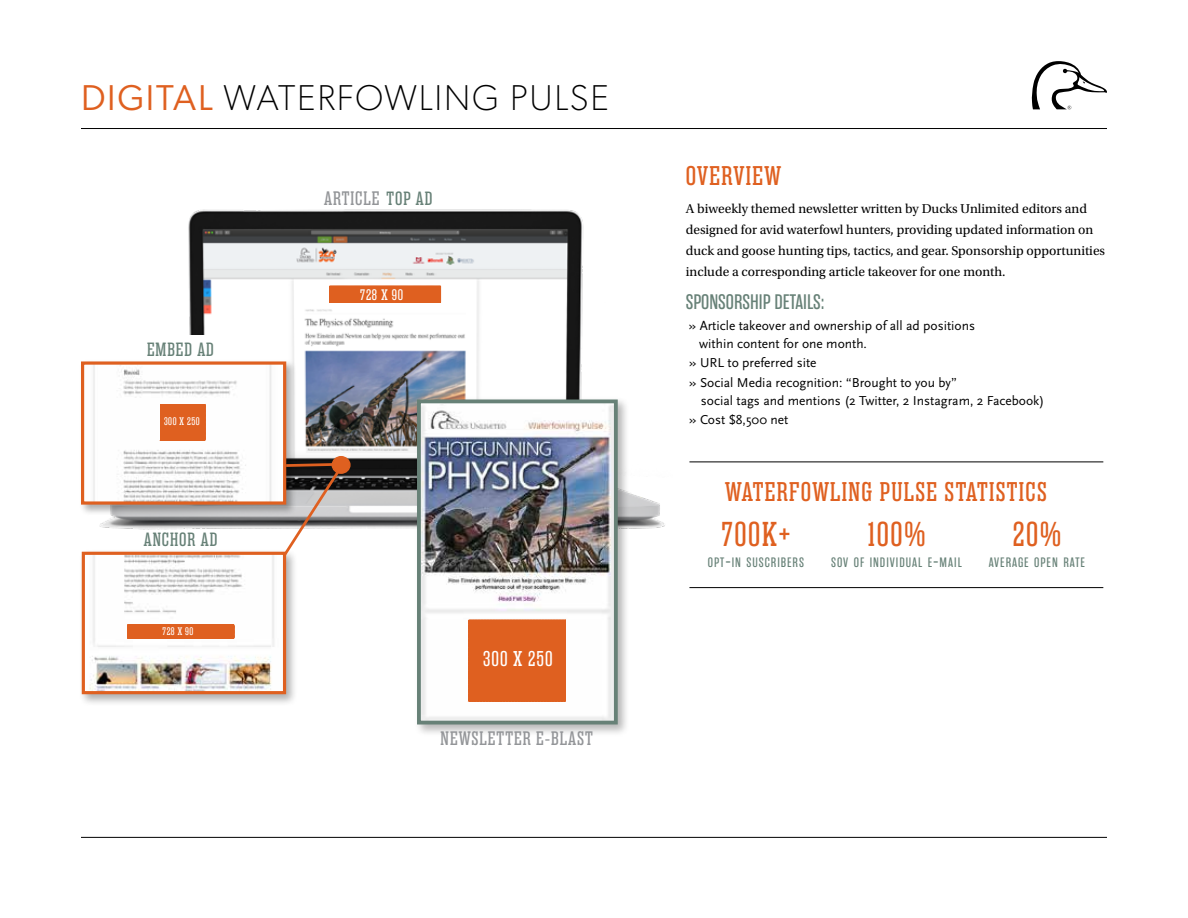
<style>
.page{position:relative;width:1188px;height:918px;background:#fff}
.page>*{position:absolute;margin:0;border:0;box-sizing:border-box;transform-origin:0 0}
.t1{font:100 36px "Gibson";letter-spacing:.05em;color:#000}
.t2{font:34.5px "Rama Slab E";letter-spacing:.05em;color:#df6020}
.t3{font:27px "Rama Slab E";letter-spacing:.05em;color:#df6020}
.t4{font:21.45px "Rama Slab E";letter-spacing:.05em;color:#fff}
.t5{font:21px "Rama Gothic E";color:#678177}
.t6{font:19.5px "Rama Slab E";letter-spacing:.05em;color:#939598}
.t7{font:19.2px "Rama Slab E";letter-spacing:.05em;color:#678177}
.t8{font:15.3px "Rama Slab E";color:#fff}
.t9{font:13.65px "Rama Gothic E";letter-spacing:.07em;color:#678177}
.t10{font:13.5px/21px "Utopia Std";color:#000}
.t11{font:13.5px/19.5px "Scala Sans OT";color:#000}
.t12{font:10.95px "Rama Slab E";letter-spacing:.05em;color:#fff}
.s1{font-weight:400;color:#df6020}
.s2{font-size:19.2px;color:#678177}
.s3{font-size:19.5px}
</style>
<div class="page">
<hr style="left:81px;top:128px;width:1026px;height:1px;background:#000">
<hr style="left:81px;top:837px;width:1026px;height:1px;background:#000">
<svg style="left:1032px;top:61px;width:75px;height:48px"></svg>
<img style="left:100px;top:209px;width:565px;height:321px">
<div style="left:330px;top:286px;width:111px;height:17px;background:#df6020"></div>
<div style="left:124px;top:335px;width:107px;height:33px;background:#fff"></div>
<div style="left:79px;top:549px;width:219px;height:157px;background:#000;opacity:.32"></div>
<img style="left:86px;top:556px;width:196px;height:134px">
<div style="left:82px;top:552px;width:204px;height:142px;border:3px solid #df6020"></div>
<svg style="left:127px;top:625px;width:107px;height:13px"></svg>
<div style="left:79px;top:359px;width:218px;height:156px;background:#000;opacity:.32"></div>
<img style="left:85px;top:365px;width:197px;height:136px">
<div style="left:81px;top:361px;width:205px;height:144px;border:3px solid #df6020"></div>
<div style="left:160px;top:405px;width:45px;height:36px;background:#df6020"></div>
<svg style="left:281px;top:455px;width:69px;height:104px"></svg>
<div style="left:332px;top:457px;width:18px;height:16px;background:#df6020;border-radius:50%"></div>
<div style="left:332px;top:456px;width:19px;height:18px;border:1px solid #df6020;border-radius:50%"></div>
<div style="left:414px;top:396px;width:216px;height:340px;background:#000;opacity:.29"></div>
<img style="left:415px;top:398px;width:205px;height:328px">
<div style="left:468px;top:620px;width:98px;height:82px;background:#df6020"></div>
<hr style="left:689px;top:462px;width:414px;height:1px;background:#000">
<hr style="left:689px;top:587px;width:414px;height:1px;background:#000">
<h1 class="t1" style="left:81px;top:76px;width:529px"><span class="s1">DIGITAL</span> WATERFOWLING PULSE</h1>
<h3 class="t6" style="left:324px;top:187px;width:110px">ARTICLE <span class="s2">TOP AD</span></h3>
<h3 class="t7" style="left:147px;top:339px;width:68px">EMBED AD</h3>
<p class="t12" style="left:164px;top:415px;width:37px">300 X 250</p>
<h3 class="t7" style="left:144px;top:529px;width:75px">ANCHOR AD</h3>
<p class="t12" style="left:163px;top:626px;width:32px">728 X 90</p>
<p class="t8" style="left:360px;top:287px;width:44px">728 X 90</p>
<h3 class="t4" style="left:483px;top:646px;width:71px">300 X 250</h3>
<h3 class="t6" style="left:441px;top:727px;width:154px">NEWSLETTER E-BLAST</h3>
<h3 class="t3" style="left:686px;top:161px;width:97px">OVERVIEW</h3>
<p class="t10" style="left:686px;top:198px;width:421px">A biweekly themed newsletter written by Ducks Unlimited editors and designed for avid waterfowl hunters, providing updated information on duck and goose hunting tips, tactics, and gear. Sponsorship opportunities include a corresponding article takeover for one month.</p>
<h3 class="t5" style="left:686px;top:290px;width:140px">SPONSORSHIP DETAILS:</h3>
<p class="t11" style="left:699px;top:316px;width:277px;line-height:18px;text-indent:-11px">» Article takeover and ownership of all ad positions within content for one month.</p>
<p class="t11" style="left:689px;top:353px;width:269px">» URL to preferred site<br>» Social Media recognition: “Brought to you by”</p>
<p class="t11" style="left:689px;top:391px;width:357px;text-indent:12px">social tags and mentions (2 Twitter, 2 Instagram, 2 Facebook) » Cost $8,500 net</p>
<h3 class="t3" style="left:725px;top:477px;width:323px">WATERFOWLING PULSE STATISTICS</h3>
<h2 class="t2" style="left:721px;top:515px;width:71px">700K+</h2>
<p class="t9" style="left:708px;top:555px;width:98px">OPT<span class="s3">-</span>IN SUSCRIBERS</p>
<h2 class="t2" style="left:867px;top:515px;width:60px">100%</h2>
<p class="t9" style="left:831px;top:555px;width:132px">SOV OF INDIVIDUAL E<span class="s3">-</span>MAIL</p>
<h2 class="t2" style="left:1013px;top:515px;width:50px">20%</h2>
<p class="t9" style="left:989px;top:555px;width:98px">AVERAGE OPEN RATE</p>
</div>
